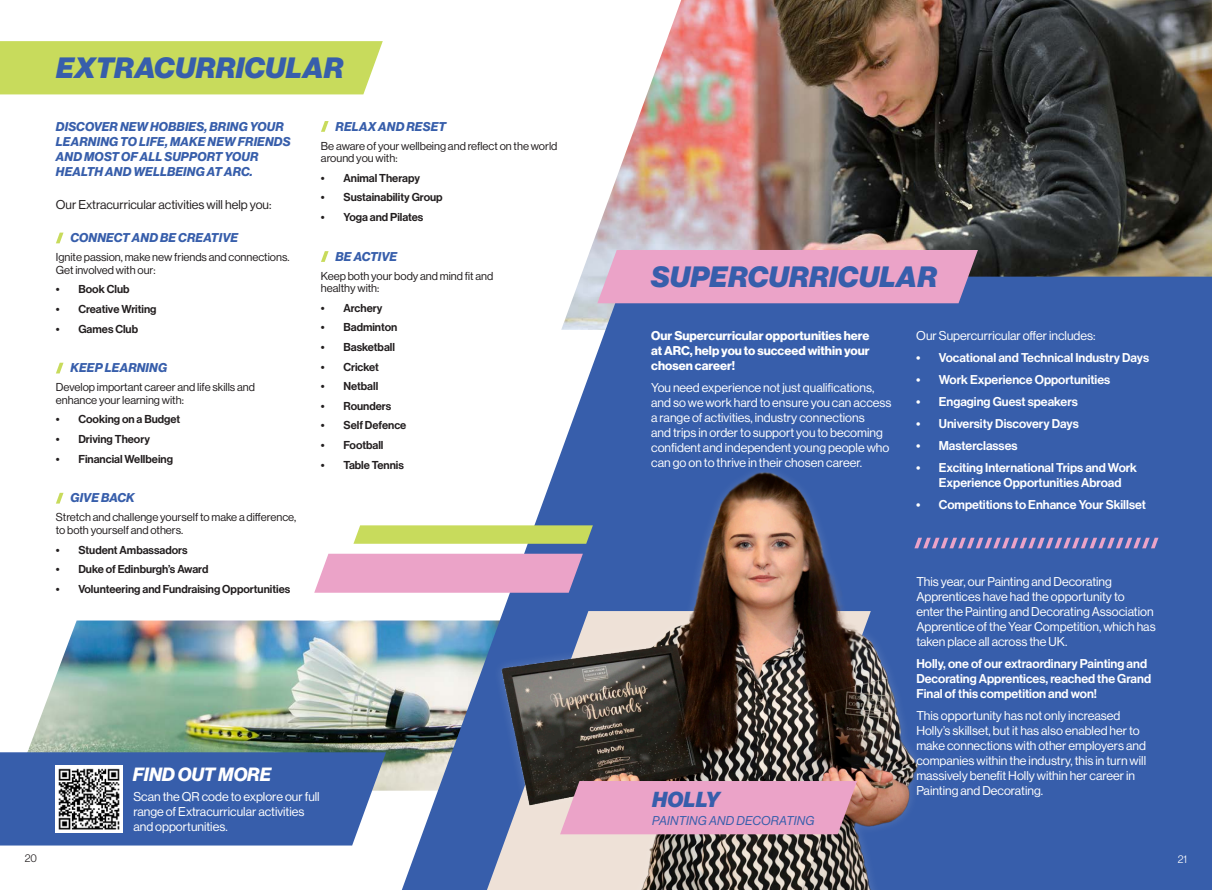
<style>
.page{position:relative;width:1212px;height:890px;background:#fff}
.page>*{position:absolute;margin:0;border:0;box-sizing:border-box;transform-origin:0 0}
.t1{font:28.75px "N Haas Grotesk DS Pro 96 Blk It";letter-spacing:.015em;color:#375eab}
.t2{font:21.25px "N Haas Grotesk DS Pro 96 Blk It";letter-spacing:.015em;color:#375eab}
.t3{font:18.75px "N Haas Grotesk DS Pro 76 Bd It";color:#fff}
.t4{font:12.5px/15px "N Haas Grotesk DS Pro 55 Rg";color:#fff}
.t5{font:12.5px/15px "N Haas Grotesk DS Pro 65 Md";color:#fff;text-align:center}
.t6{font:12.5px/15px "N Haas Grotesk DS Pro 76 Bd It";letter-spacing:.015em;color:#375eab}
.t7{font:12.5px/15px "N Haas Grotesk DS Pro 75 Bd";color:#fff;text-align:justify}
.t8{font:12.5px "N Haas Grotesk DS Pro 55 Rg";color:#231f20}
.t9{font:12.5px "N Haas Grotesk DS Pro 56 It";letter-spacing:.015em;color:#375eab}
.t10{font:11.25px "N Haas Grotesk DS Pro 65 Md";color:#231f20}
.t11{font:11.25px/12.5px "N Haas Grotesk DS Pro 55 Rg";color:#231f20}
.Careers_within{font:11.12px "N Haas Grotesk DS Pro 45 Lt";color:#231f20}
.Careers_within-2{font:11px "N Haas Grotesk DS Pro 45 Lt";color:#fff}
</style>
<div class="page">
<img style="left:581px;top:0;width:631px;height:276px">
<img style="left:27px;top:620px;width:375px;height:170px">
<svg style="left:402px;top:276px;width:810px;height:613px;fill:#375eab"></svg>
<div style="left:597px;top:250px;width:381px;height:53px;background:#eba3c8"></div>
<div style="left:0;top:41px;width:383px;height:53px;background:#c8db5c"></div>
<svg style="left:56px;top:232px;width:8px;height:12px"></svg>
<svg style="left:56px;top:362px;width:8px;height:12px"></svg>
<svg style="left:56px;top:492px;width:8px;height:12px"></svg>
<svg style="left:321px;top:121px;width:8px;height:11px"></svg>
<svg style="left:321px;top:251px;width:8px;height:11px"></svg>
<div style="left:0;top:752px;width:386px;height:93px;background:#375eab"></div>
<img style="left:456px;top:460px;width:580px;height:429px">
<svg style="left:560px;top:780px;width:297px;height:54px;background:#e19dbf"></svg>
<svg style="left:916px;top:537px;width:240px;height:11px;background:#7f79b6"></svg>
<img style="left:56px;top:765px;width:67px;height:67px">
<svg style="left:314px;top:553px;width:269px;height:39px;background:#e6a4c9"></svg>
<svg style="left:353px;top:525px;width:240px;height:18px;background:#c7d962"></svg>
<p class="t1" style="left:56px;top:51px;width:289px">EXTRACURRICULAR</p>
<p class="t6" style="left:56px;top:119px;width:236px">DISCOVER NEW HOBBIES, BRING YOUR<br>LEARNING TO LIFE, MAKE NEW FRIENDS<br>AND MOST OF ALL SUPPORT YOUR<br>HEALTH AND WELLBEING AT ARC.</p>
<p class="t8" style="left:56px;top:197px;width:217px">Our Extracurricular activities will help you:</p>
<p class="t6" style="left:70px;top:230px;width:169px">CONNECT AND BE CREATIVE</p>
<p class="t11" style="left:56px;top:251px;width:235px">Ignite passion, make new friends and connections.<br>Get involved with our:</p>
<p class="t10" style="left:56px;top:283px;width:75px">• Book Club</p>
<p class="t10" style="left:56px;top:302px;width:102px">• Creative Writing</p>
<p class="t10" style="left:56px;top:322px;width:84px">• Games Club</p>
<p class="t6" style="left:70px;top:360px;width:98px">KEEP LEARNING</p>
<p class="t11" style="left:56px;top:381px;width:201px">Develop important career and life skills and enhance your learning with:</p>
<p class="t10" style="left:56px;top:413px;width:126px">• Cooking on a Budget</p>
<p class="t10" style="left:56px;top:432px;width:96px">• Driving Theory</p>
<p class="t10" style="left:56px;top:452px;width:119px">• Financial Wellbeing</p>
<p class="t6" style="left:70px;top:490px;width:66px">GIVE BACK</p>
<p class="t11" style="left:56px;top:511px;width:242px">Stretch and challenge yourself to make a difference, to both yourself and others.</p>
<p class="t10" style="left:56px;top:543px;width:133px">• Student Ambassadors</p>
<p class="t10" style="left:56px;top:562px;width:154px">• Duke of Edinburgh’s Award</p>
<p class="t10" style="left:56px;top:582px;width:236px">• Volunteering and Fundraising Opportunities</p>
<p class="t6" style="left:336px;top:119px;width:112px">RELAX AND RESET</p>
<p class="t11" style="left:321px;top:139px;width:238px">Be aware of your wellbeing and reflect on the world around you with:</p>
<p class="t10" style="left:321px;top:171px;width:100px">• Animal Therapy</p>
<p class="t10" style="left:321px;top:191px;width:123px">• Sustainability Group</p>
<p class="t10" style="left:321px;top:210px;width:104px">• Yoga and Pilates</p>
<p class="t6" style="left:336px;top:249px;width:63px">BE ACTIVE</p>
<p class="t11" style="left:321px;top:269px;width:174px">Keep both your body and mind fit and healthy with:</p>
<p class="t10" style="left:321px;top:301px;width:63px">• Archery</p>
<p class="t10" style="left:321px;top:321px;width:78px">• Badminton</p>
<p class="t10" style="left:321px;top:340px;width:76px">• Basketball</p>
<p class="t10" style="left:321px;top:360px;width:60px">• Cricket</p>
<p class="t10" style="left:321px;top:380px;width:59px">• Netball</p>
<p class="t10" style="left:321px;top:399px;width:72px">• Rounders</p>
<p class="t10" style="left:321px;top:419px;width:87px">• Self Defence</p>
<p class="t10" style="left:321px;top:438px;width:64px">• Football</p>
<p class="t10" style="left:321px;top:458px;width:84px">• Table Tennis</p>
<p class="t3" style="left:133px;top:763px;width:140px">FIND OUT MORE</p>
<p class="t4" style="left:133px;top:788px;width:188px">Scan the QR code to explore our full range of Extracurricular activities and opportunities.</p>
<p class="t1" style="left:651px;top:259px;width:287px">SUPERCURRICULAR</p>
<p class="t7" style="left:651px;top:328px;width:220px">Our Supercurricular opportunities here at ARC, help you to succeed within your chosen career!</p>
<p class="t4" style="left:651px;top:380px;width:242px">You need experience not just qualifications, and so we work hard to ensure you can access a range of activities, industry connections<br>and trips in order to support you to becoming confident and independent young people who can go on to thrive in their chosen career.</p>
<p class="t4" style="left:916px;top:328px;width:181px">Our Supercurricular offer includes:</p>
<p class="t5" style="left:916px;top:350px;width:234px">• Vocational and Technical Industry Days</p>
<p class="t5" style="left:916px;top:372px;width:195px">• Work Experience Opportunities</p>
<p class="t5" style="left:916px;top:394px;width:163px">• Engaging Guest speakers</p>
<p class="t5" style="left:916px;top:416px;width:164px">• University Discovery Days</p>
<p class="t5" style="left:916px;top:438px;width:103px">• Masterclasses</p>
<p class="t5" style="left:916px;top:460px;width:222px">• Exciting International Trips and Work<br>Experience Opportunities Abroad</p>
<p class="t5" style="left:916px;top:497px;width:231px">• Competitions to Enhance Your Skillset</p>
<p class="t2" style="left:652px;top:786px;width:69px">HOLLY</p>
<p class="t9" style="left:652px;top:813px;width:164px">PAINTING AND DECORATING</p>
<p class="t4" style="left:916px;top:573px;width:241px">This year, our Painting and Decorating Apprentices have had the opportunity to enter the Painting and Decorating Association Apprentice of the Year Competition, which has taken place all across the UK.</p>
<p class="t5" style="left:916px;top:656px;width:236px;text-align:left">Holly, one of our extraordinary Painting and<br>Decorating Apprentices, reached the Grand<br>Final of this competition and won!</p>
<p class="t4" style="left:916px;top:707px;width:231px">This opportunity has not only increased Holly’s skillset, but it has also enabled her to make connections with other employers and companies within the industry, this in turn will massively benefit Holly within her career in Painting and Decorating.</p>
<p class="Careers_within" style="left:25px;top:851px;width:14px">20</p>
<p class="Careers_within-2" style="left:1178px;top:852px;width:11px">21</p>
</div>
